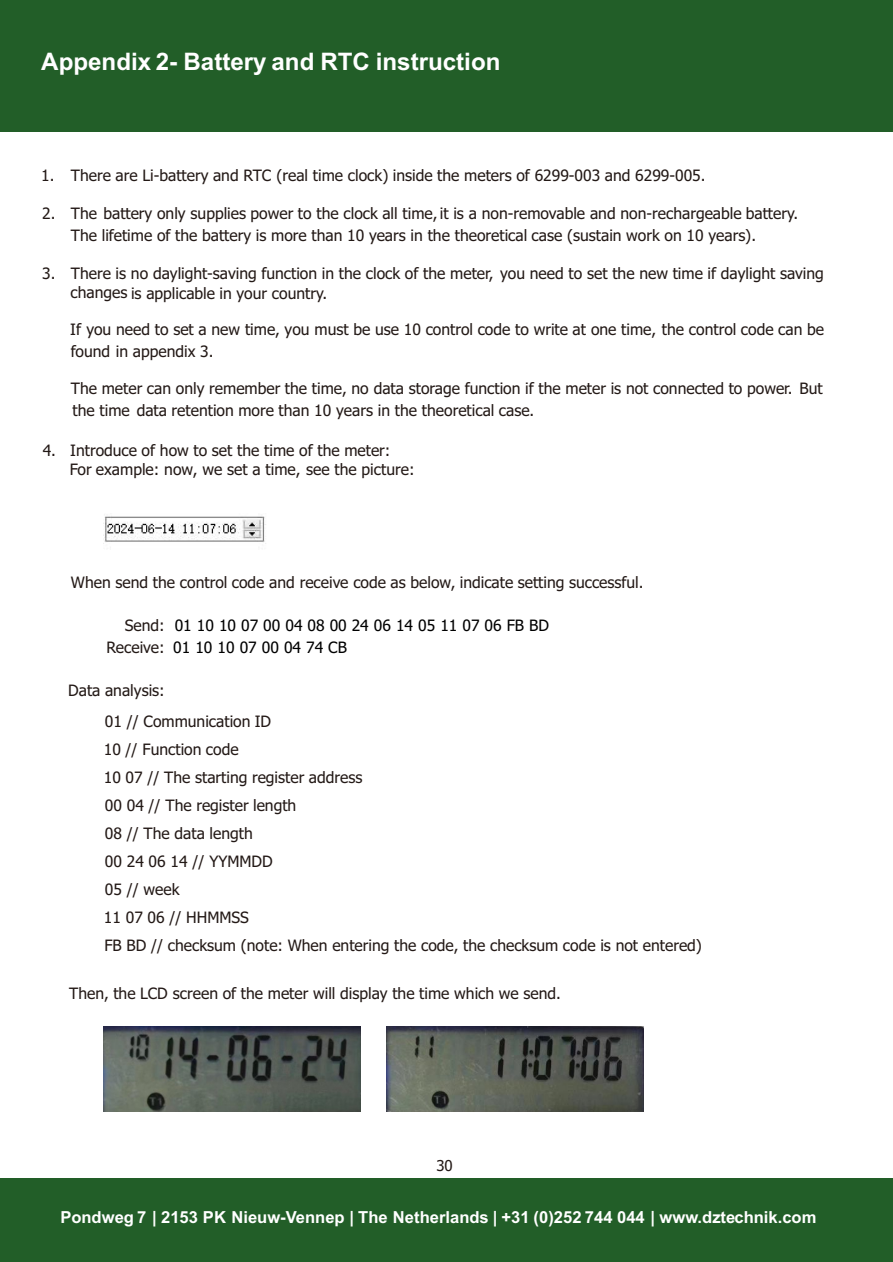
<style>
.page{position:relative;width:893px;height:1262px;background:#fff}
.page>*{position:absolute;margin:0;border:0;box-sizing:border-box;transform-origin:0 0}
.t1{font:700 24.15px "Arial";color:#fff}
.t2{font:700 16.65px "Arial";color:#fff}
.t3{font:15.6px/28px "Tahoma";color:#231916}
.t4{font:15.6px/21.9px "Tahoma";color:#000}
.t5{font:15px "Tahoma";color:#231916}
.s1{color:#231916}
</style>
<div class="page">
<div style="left:0;top:0;width:893px;height:132px;background:#225e28"></div>
<img style="left:104px;top:1026px;width:257px;height:85px">
<img style="left:386px;top:1026px;width:257px;height:85px">
<div style="left:0;top:1178px;width:893px;height:84px;background:#225e28"></div>
<img style="left:103px;top:514px;width:163px;height:30px">
<h1 class="t1" style="left:41px;top:53px;width:460px">Appendix 2- Battery and RTC instruction</h1>
<p class="t3" style="left:41px;top:163px;width:665px">1. There are Li-battery and RTC (real time clock) inside the meters of 6299-003 and 6299-005.</p>
<p class="t3" style="left:71px;top:204px;width:728px;line-height:21.9px;text-indent:-29px">2. The battery only supplies power to the clock all time,it is a non-removable and non-rechargeable battery.<br>The lifetime of the battery is more than 10 years in the theoretical case (sustain work on 10 years).</p>
<p class="t3" style="left:70px;top:265px;width:755px;line-height:19.8px;text-indent:-28px">3. There is no daylight-saving function in the clock of the meter, you need to set the new time if daylight saving changes is applicable in your country.</p>
<p class="t3" style="left:70px;top:320px;width:755px;line-height:21.8px">If you need to set a new time, you must be use 10 control code to write at one time, the control code can be found in appendix 3.</p>
<p class="t3" style="left:71px;top:379px;width:753px;line-height:21.9px">The meter can only remember the time, no data storage function if the meter is not connected to power. But the time data retention more than 10 years in the theoretical case.</p>
<p class="t3" style="left:70px;top:441px;width:346px;line-height:19.6px;text-indent:-27px">4. Introduce of how to set the time of the meter:<br>For example: now, we set a time, see the picture:</p>
<p class="t3" style="left:71px;top:569px;width:574px">When send the control code and receive code as below, indicate setting successful.</p>
<p class="t4" style="left:106px;top:616px;width:444px;text-indent:18px"><span class="s1">Send:</span> 01 10 10 07 00 04 08 00 24 06 14 05 11 07 06 FB BD<br><span class="s1">Receive:</span> 01 10 10 07 00 04 74 CB</p>
<p class="t3" style="left:105px;top:676px;width:168px;line-height:30.8px;text-indent:-37px">Data analysis:<br>01 // Communication ID</p>
<p class="t3" style="left:104px;top:737px;width:599px">10 // Function code<br>10 07 // The starting register address<br>00 04 // The register length<br>08 // The data length<br>00 24 06 14 // YYMMDD<br>05 // week<br>11 07 06 // HHMMSS<br>FB BD // checksum (note: When entering the code, the checksum code is not entered)</p>
<p class="t3" style="left:69px;top:980px;width:493px">Then, the LCD screen of the meter will display the time which we send.</p>
<p class="t5" style="left:436px;top:1159px;width:18px">30</p>
<p class="t2" style="left:60px;top:1210px;width:757px">Pondweg 7 | 2153 PK Nieuw-Vennep | The Netherlands | +31 (0)252 744 044 | www.dztechnik.com</p>
</div>
